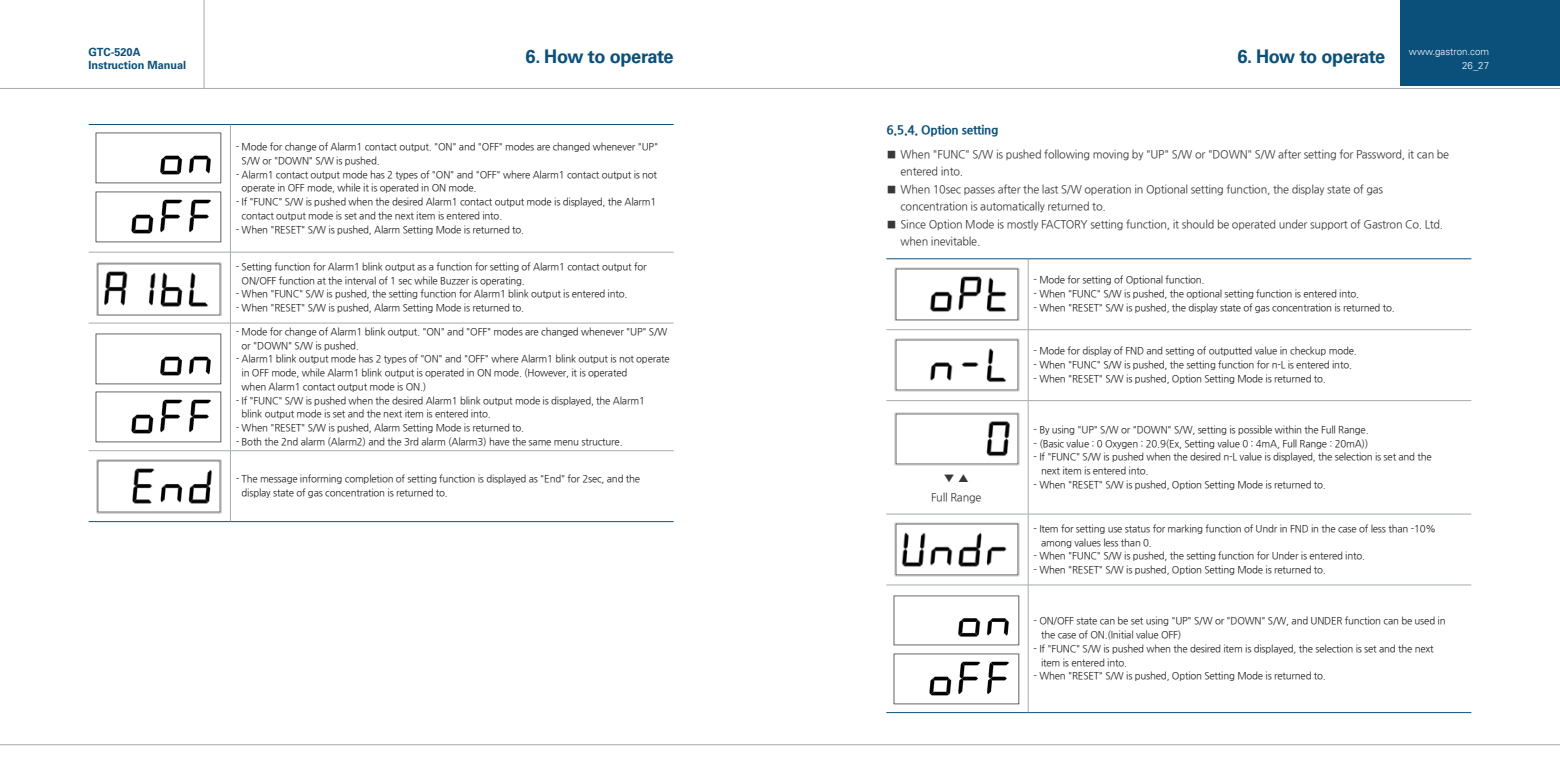
<style>
.page{position:relative;width:1560px;height:780px;background:#fff}
.page>*{position:absolute;margin:0;border:0;box-sizing:border-box;transform-origin:0 0}
.t1{font:700 18.75px "Univers LT Std";letter-spacing:-.02em;color:#0a507a}
.t2{font:800 12.5px "Nanum Gothic";letter-spacing:-.02em;color:#0a507a}
.t3{font:12.5px "Nanum Gothic";color:#383839}
.t4{font:11.25px/17.5px "Nanum Gothic";letter-spacing:-.02em;color:#383839}
.t5{font:700 11.25px/12.5px "Univers LT Std";color:#0a507a}
.t6{font:10px/13.8px "Nanum Gothic";letter-spacing:-.02em;color:#231f20}
.t7{font:300 10px/13.8px "Univers LT Std";color:#fff;text-align:right}
.s1{color:#fff}
.s2{font-family:"Nanum Gothic";font-weight:400}
</style>
<div class="page">
<hr style="left:0;top:88px;width:1559px;height:1px;background:#a6abb0">
<hr style="left:0;top:744px;width:1559px;height:1px;background:#a6abb0">
<hr style="left:204px;top:0;width:1px;height:89px;background:#a6abb0">
<div style="left:1400px;top:0;width:159px;height:85px;background:#0a507a"></div>
<hr style="left:230px;top:125px;width:1px;height:127px;background:#a6abb0">
<hr style="left:230px;top:252px;width:1px;height:71px;background:#a6abb0">
<hr style="left:230px;top:323px;width:1px;height:127px;background:#a6abb0">
<hr style="left:230px;top:451px;width:1px;height:70px;background:#a6abb0">
<hr style="left:89px;top:252px;width:141px;height:1px;background:#a6abb0">
<hr style="left:230px;top:252px;width:443px;height:1px;background:#a6abb0">
<hr style="left:89px;top:323px;width:141px;height:1px;background:#a6abb0">
<hr style="left:230px;top:323px;width:443px;height:1px;background:#a6abb0">
<hr style="left:89px;top:450px;width:141px;height:1px;background:#a6abb0">
<hr style="left:230px;top:450px;width:443px;height:1px;background:#a6abb0">
<hr style="left:89px;top:124px;width:141px;height:1px;background:#0a507a">
<hr style="left:230px;top:124px;width:443px;height:1px;background:#0a507a">
<hr style="left:89px;top:521px;width:141px;height:1px;background:#0a507a">
<hr style="left:230px;top:521px;width:443px;height:1px;background:#0a507a">
<img style="left:96px;top:133px;width:125px;height:51px">
<img style="left:96px;top:191px;width:125px;height:51px">
<img style="left:96px;top:333px;width:125px;height:51px">
<img style="left:96px;top:392px;width:125px;height:50px">
<img style="left:97px;top:262px;width:124px;height:54px">
<img style="left:97px;top:460px;width:124px;height:53px">
<img style="left:893px;top:595px;width:125px;height:51px">
<img style="left:893px;top:653px;width:125px;height:51px">
<hr style="left:1027px;top:259px;width:1px;height:70px;background:#a6abb0">
<hr style="left:1027px;top:330px;width:1px;height:70px;background:#a6abb0">
<hr style="left:1027px;top:401px;width:1px;height:113px;background:#a6abb0">
<hr style="left:1027px;top:514px;width:1px;height:70px;background:#a6abb0">
<hr style="left:1027px;top:585px;width:1px;height:127px;background:#a6abb0">
<hr style="left:886px;top:329px;width:142px;height:1px;background:#a6abb0">
<hr style="left:1028px;top:329px;width:442px;height:1px;background:#a6abb0">
<hr style="left:886px;top:400px;width:142px;height:1px;background:#a6abb0">
<hr style="left:1028px;top:400px;width:442px;height:1px;background:#a6abb0">
<hr style="left:886px;top:514px;width:142px;height:1px;background:#a6abb0">
<hr style="left:1028px;top:514px;width:442px;height:1px;background:#a6abb0">
<hr style="left:886px;top:584px;width:142px;height:1px;background:#a6abb0">
<hr style="left:1028px;top:584px;width:442px;height:1px;background:#a6abb0">
<hr style="left:886px;top:258px;width:142px;height:1px;background:#0a507a">
<hr style="left:1028px;top:258px;width:442px;height:1px;background:#0a507a">
<hr style="left:886px;top:712px;width:142px;height:1px;background:#0a507a">
<hr style="left:1028px;top:712px;width:442px;height:1px;background:#0a507a">
<img style="left:894px;top:523px;width:124px;height:53px">
<img style="left:894px;top:268px;width:124px;height:53px">
<img style="left:894px;top:338px;width:124px;height:53px">
<img style="left:894px;top:412px;width:124px;height:53px">
<p class="t5" style="left:88px;top:47px;width:99px">GTC-520A<br>Instruction Manual</p>
<h1 class="t1" style="left:525px;top:49px;width:149px">6. How to operate</h1>
<p class="t6" style="left:236px;top:140px;width:424px">- Mode for change of Alarm1 contact output. "ON" and "OFF" modes are changed whenever "UP"</p>
<p class="t6" style="left:236px;top:154px;width:145px"><span class="s1">-</span> S/W or "DOWN" S/W is pushed.</p>
<p class="t6" style="left:236px;top:168px;width:423px">- Alarm1 contact output mode has 2 types of "ON" and "OFF" where Alarm1 contact output is not</p>
<p class="t6" style="left:236px;top:181px;width:242px"><span class="s1">-</span> operate in OFF mode, while it is operated in ON mode.</p>
<p class="t6" style="left:236px;top:195px;width:422px">- If "FUNC" S/W is pushed when the desired Alarm1 contact output mode is displayed, the Alarm1</p>
<p class="t6" style="left:236px;top:209px;width:268px"><span class="s1">-</span> contact output mode is set and the next item is entered into.</p>
<p class="t6" style="left:236px;top:223px;width:290px">- When "RESET" S/W is pushed, Alarm Setting Mode is returned to.</p>
<p class="t6" style="left:236px;top:260px;width:412px">- Setting function for Alarm1 blink output as a function for setting of Alarm1 contact output for</p>
<p class="t6" style="left:236px;top:274px;width:290px"><span class="s1">-</span> ON/OFF function at the interval of 1 sec while Buzzer is operating.</p>
<p class="t6" style="left:236px;top:287px;width:393px">- When "FUNC" S/W is pushed, the setting function for Alarm1 blink output is entered into.</p>
<p class="t6" style="left:236px;top:301px;width:290px">- When "RESET" S/W is pushed, Alarm Setting Mode is returned to.</p>
<p class="t6" style="left:236px;top:325px;width:433px">- Mode for change of Alarm1 blink output. "ON" and "OFF" modes are changed whenever "UP" S/W</p>
<p class="t6" style="left:236px;top:339px;width:124px"><span class="s1">-</span> or "DOWN" S/W is pushed.</p>
<p class="t6" style="left:236px;top:352px;width:435px">- Alarm1 blink output mode has 2 types of "ON" and "OFF" where Alarm1 blink output is not operate</p>
<p class="t6" style="left:236px;top:366px;width:393px"><span class="s1">-</span> in OFF mode, while Alarm1 blink output is operated in ON mode. (However, it is operated</p>
<p class="t6" style="left:236px;top:380px;width:192px"><span class="s1">-</span> when Alarm1 contact output mode is ON.)</p>
<p class="t6" style="left:236px;top:394px;width:410px">- If "FUNC" S/W is pushed when the desired Alarm1 blink output mode is displayed, the Alarm1</p>
<p class="t6" style="left:236px;top:407px;width:256px"><span class="s1">-</span> blink output mode is set and the next item is entered into.</p>
<p class="t6" style="left:236px;top:421px;width:290px">- When "RESET" S/W is pushed, Alarm Setting Mode is returned to.</p>
<p class="t6" style="left:236px;top:435px;width:388px">- Both the 2nd alarm (Alarm2) and the 3rd alarm (Alarm3) have the same menu structure.</p>
<p class="t6" style="left:236px;top:472px;width:406px">- The message informing completion of setting function is displayed as "End" for 2sec, and the</p>
<p class="t6" style="left:236px;top:486px;width:213px"><span class="s1">-</span> display state of gas concentration is returned to.</p>
<h1 class="t1" style="left:1237px;top:49px;width:149px">6. How to operate</h1>
<p class="t7" style="left:1408px;top:46px;width:82px">www.gastron.com<br>26<span class="s2">_</span>27</p>
<p class="t2" style="left:886px;top:124px;width:114px">6.5.4. Option setting</p>
<p class="t4" style="left:900px;top:146px;width:550px;text-indent:-14px">■ When "FUNC" S/W is pushed following moving by "UP" S/W or "DOWN" S/W after setting for Password, it can be entered into.</p>
<p class="t4" style="left:900px;top:181px;width:484px;text-indent:-14px">■ When 10sec passes after the last S/W operation in Optional setting function, the display state of gas concentration is automatically returned to.</p>
<p class="t4" style="left:900px;top:216px;width:544px;text-indent:-14px">■ Since Option Mode is mostly FACTORY setting function, it should be operated under support of Gastron Co. Ltd. when inevitable.</p>
<p class="t6" style="left:1033px;top:274px;width:172px">- Mode for setting of Optional function.</p>
<p class="t6" style="left:1033px;top:287px;width:327px">- When "FUNC" S/W is pushed, the optional setting function is entered into.</p>
<p class="t6" style="left:1033px;top:301px;width:363px">- When "RESET" S/W is pushed, the display state of gas concentration is returned to.</p>
<p class="t6" style="left:1033px;top:344px;width:325px">- Mode for display of FND and setting of outputted value in checkup mode.</p>
<p class="t6" style="left:1033px;top:358px;width:320px">- When "FUNC" S/W is pushed, the setting function for n-L is entered into.</p>
<p class="t6" style="left:1033px;top:372px;width:294px">- When "RESET" S/W is pushed, Option Setting Mode is returned to.</p>
<p class="t3" style="left:943px;top:472px;width:27px">▼ ▲</p>
<p class="t4" style="left:930px;top:489px;width:52px">Full Range</p>
<p class="t6" style="left:1033px;top:423px;width:336px">- By using "UP" S/W or "DOWN" S/W, setting is possible within the Full Range.</p>
<p class="t6" style="left:1033px;top:437px;width:336px">- (Basic value : 0 Oxygen : 20.9(Ex, Setting value 0 : 4mA, Full Range : 20mA))</p>
<p class="t6" style="left:1040px;top:450px;width:392px;text-indent:-8px">- If "FUNC" S/W is pushed when the desired n-L value is displayed, the selection is set and the next item is entered into.</p>
<p class="t6" style="left:1033px;top:478px;width:294px">- When "RESET" S/W is pushed, Option Setting Mode is returned to.</p>
<p class="t6" style="left:1040px;top:522px;width:396px;text-indent:-8px">- Item for setting use status for marking function of Undr in FND in the case of less than -10% among values less than 0.</p>
<p class="t6" style="left:1033px;top:549px;width:333px">- When "FUNC" S/W is pushed, the setting function for Under is entered into.</p>
<p class="t6" style="left:1033px;top:563px;width:294px">- When "RESET" S/W is pushed, Option Setting Mode is returned to.</p>
<p class="t6" style="left:1040px;top:614px;width:406px;text-indent:-8px">- ON/OFF state can be set using "UP" S/W or "DOWN" S/W, and UNDER function can be used in the case of ON.(Initial value OFF)</p>
<p class="t6" style="left:1040px;top:642px;width:394px;text-indent:-8px">- If "FUNC" S/W is pushed when the desired item is displayed, the selection is set and the next item is entered into.</p>
<p class="t6" style="left:1033px;top:669px;width:294px">- When "RESET" S/W is pushed, Option Setting Mode is returned to.</p>
</div>
